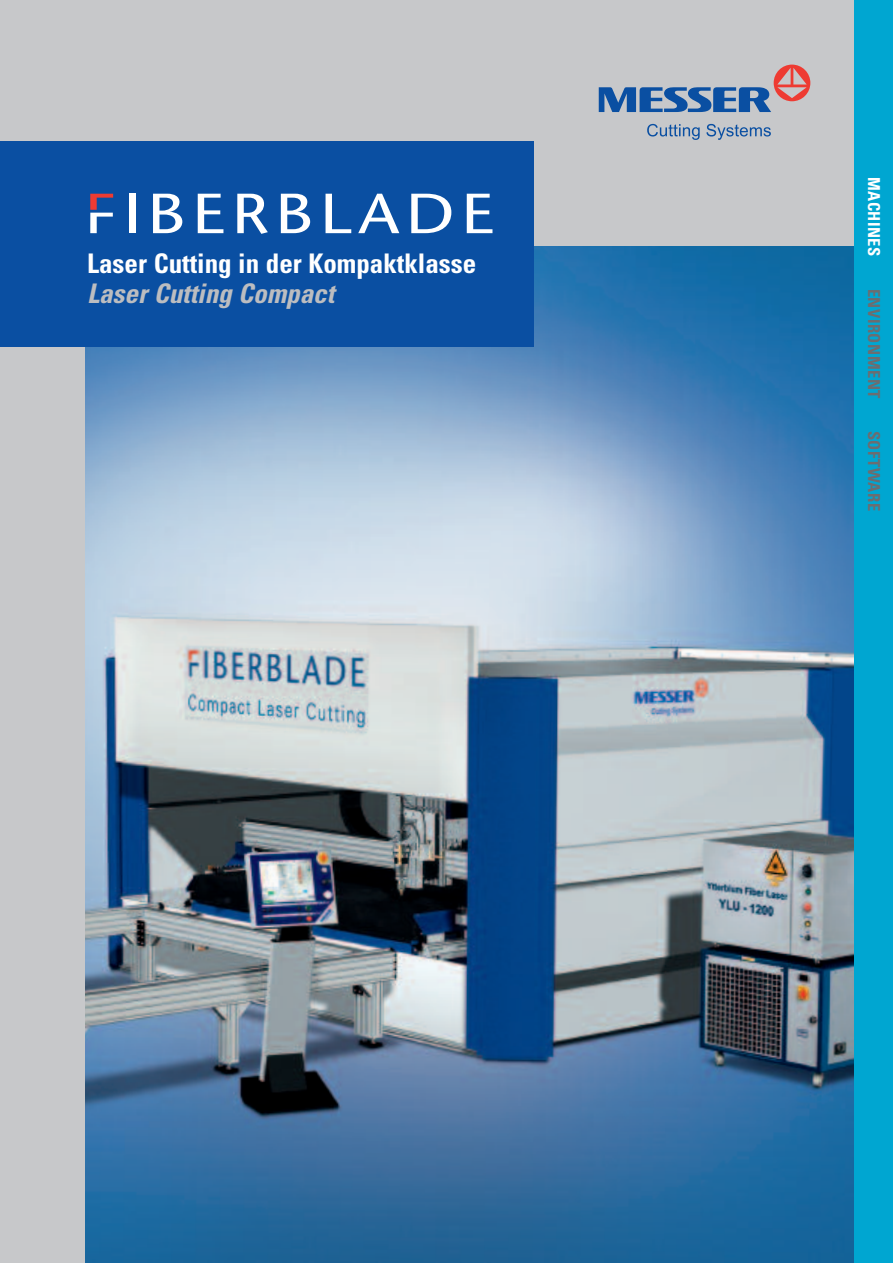
<style>
.page{position:relative;width:893px;height:1263px;background:#fff}
.page>*{position:absolute;margin:0;border:0;box-sizing:border-box;transform-origin:0 0}
.t1{font:700 condensed 27px "Univers";color:#fff}
.t2{font:italic 700 condensed 27px "Univers";color:#bcbdc0}
.t3{font:700 condensed 16.5px "Univers";letter-spacing:.03em;color:#6c6d70}
.t4{font:700 condensed 16.5px "Univers";letter-spacing:.03em;color:#fff}
</style>
<div class="page">
<div style="left:0;top:0;width:872px;height:1263px;background:#c7c8ca"></div>
<img style="left:85px;top:247px;width:770px;height:1016px">
<div style="left:0;top:141px;width:534px;height:206px;background:#0a4fa2"></div>
<svg style="left:599px;top:65px;width:211px;height:47px"></svg>
<svg style="left:647px;top:124px;width:53px;height:16px"></svg>
<svg style="left:706px;top:124px;width:65px;height:16px"></svg>
<div style="left:129px;top:194px;width:6px;height:39px;background:#fff"></div>
<svg style="left:153px;top:194px;width:29px;height:39px"></svg>
<svg style="left:198px;top:194px;width:25px;height:39px"></svg>
<svg style="left:237px;top:194px;width:31px;height:40px"></svg>
<svg style="left:281px;top:194px;width:29px;height:39px"></svg>
<svg style="left:326px;top:194px;width:25px;height:39px"></svg>
<svg style="left:358px;top:194px;width:41px;height:39px"></svg>
<svg style="left:411px;top:194px;width:40px;height:39px"></svg>
<svg style="left:467px;top:194px;width:25px;height:39px"></svg>
<svg style="left:90px;top:194px;width:23px;height:39px"></svg>
<div style="left:855px;top:0;width:38px;height:1263px;background:#00a6d1"></div>
<p class="t1" style="left:87px;top:253px;width:391px">Laser Cutting in der Kompaktklasse</p>
<p class="t2" style="left:87px;top:283px;width:249px">Laser Cutting Compact</p>
<p class="t4" style="left:880px;top:177px;width:81px;rotate:90deg">MACHINES</p>
<p class="t3" style="left:880px;top:289px;width:111px;rotate:90deg">ENVIRONMENT</p>
<p class="t3" style="left:880px;top:431px;width:82px;rotate:90deg">SOFTWARE</p>
</div>
